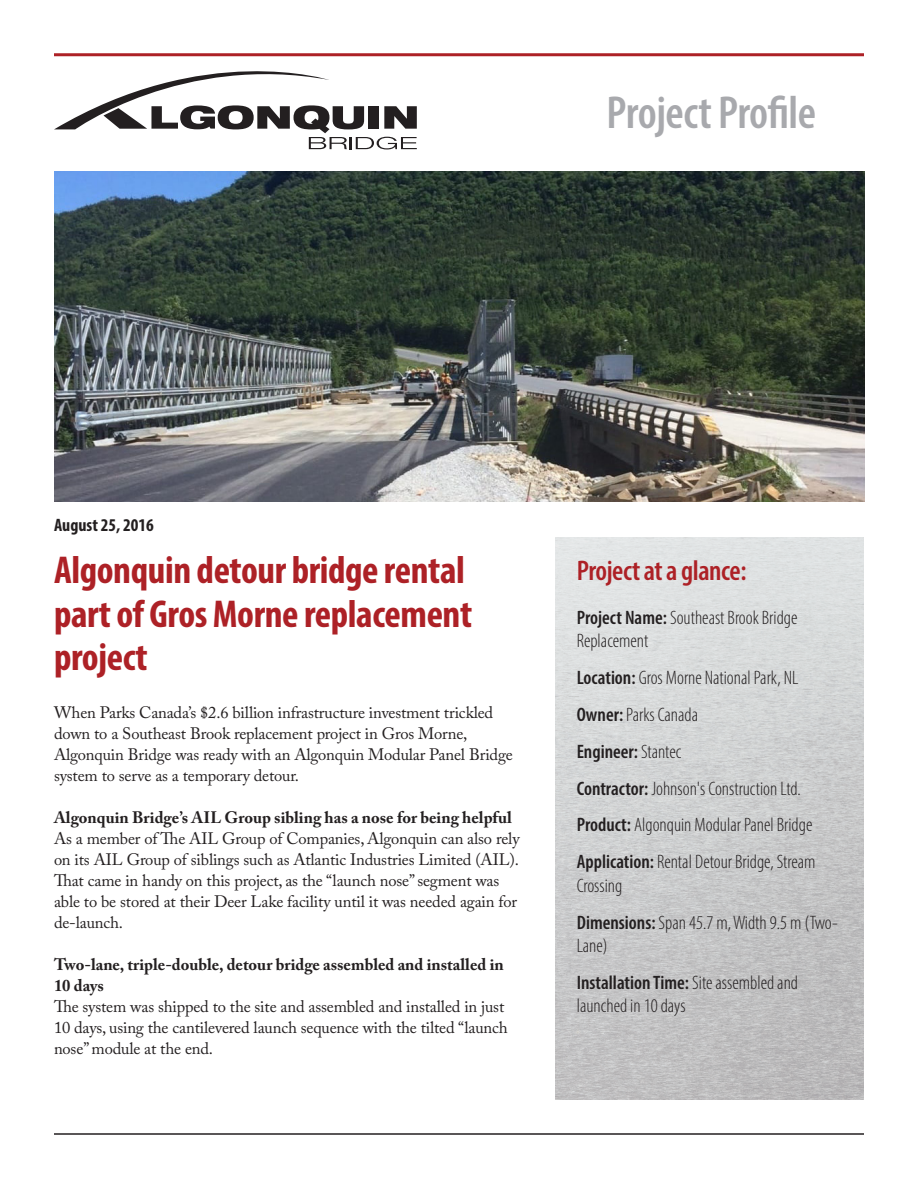
<style>
.page{position:relative;width:918px;height:1188px;background:#fff}
.page>*{position:absolute;margin:0;border:0;box-sizing:border-box;transform-origin:0 0}
.Profile{font:600 condensed 46.5px "Myriad Pro";letter-spacing:-.01em;color:#a8a9ad}
.Head{font:700 condensed 39px/43.5px "Myriad Pro";letter-spacing:-.01em;color:#ad2126}
.Header_Red_2{font:600 condensed 28.5px "Myriad Pro";letter-spacing:-.015em;color:#ad2126}
.Project_details{font:300 condensed 19.5px/23.4px "Myriad Pro";color:#231f20}
.Project_details-2{font:600 condensed 19.5px "Myriad Pro";color:#231f20}
.Date{font:700 condensed 18px "Myriad Pro";color:#231f20}
.copy{font:16.5px/21px "Adobe Caslon Pro";letter-spacing:-.01em;color:#231f20}
.Sub_2{font:700 16.5px/21px "Adobe Caslon Pro";color:#231f20}
.s1{font-weight:600}
.s2{font-weight:300}
</style>
<div class="page">
<img style="left:555px;top:538px;width:309px;height:561px">
<hr style="left:54px;top:1133px;width:810px;height:2px;background:#231f20">
<hr style="left:54px;top:53px;width:810px;height:3px;background:#ad2126">
<img style="left:54px;top:172px;width:810px;height:329px">
<svg style="left:54px;top:71px;width:363px;height:78px"></svg>
<p class="Profile" style="left:607px;top:84px;width:211px">Project Profile</p>
<p class="Date" style="left:54px;top:514px;width:101px">August 25, 2016</p>
<p class="Head" style="left:54px;top:548px;width:420px">Algonquin detour bridge rental part of Gros Morne replacement project</p>
<p class="Header_Red_2" style="left:577px;top:553px;width:171px">Project at a glance:</p>
<p class="Project_details" style="left:577px;top:605px;width:222px"><span class="s1">Project Name:</span> Southeast Brook Bridge<br>Replacement</p>
<p class="Project_details" style="left:577px;top:666px;width:223px"><span class="s1">Location:</span> Gros Morne National Park, NL</p>
<p class="Project_details" style="left:577px;top:702px;width:123px"><span class="s1">Owner:</span> Parks Canada</p>
<p class="Project_details-2" style="left:577px;top:739px;width:106px">Engineer: <span class="s2">Stantec</span></p>
<p class="Project_details" style="left:577px;top:776px;width:226px"><span class="s1">Contractor:</span> Johnson's Construction Ltd.</p>
<p class="Project_details" style="left:577px;top:813px;width:237px"><span class="s1">Product:</span> Algonquin Modular Panel Bridge</p>
<p class="Project_details" style="left:577px;top:850px;width:240px"><span class="s1">Application:</span> Rental Detour Bridge, Stream<br>Crossing</p>
<p class="Project_details" style="left:577px;top:910px;width:263px"><span class="s1">Dimensions:</span> Span 45.7 m, Width 9.5 m (Two-<br>Lane)</p>
<p class="Project_details" style="left:577px;top:971px;width:223px"><span class="s1">Installation Time:</span> Site assembled and launched in 10 days</p>
<p class="copy" style="left:54px;top:702px;width:460px">When Parks Canada’s $2.6 billion infrastructure investment trickled down to a Southeast Brook replacement project in Gros Morne, Algonquin Bridge was ready with an Algonquin Modular Panel Bridge system to serve as a temporary detour.</p>
<p class="Sub_2" style="left:54px;top:807px;width:459px">Algonquin Bridge’s AIL Group sibling has a nose for being helpful</p>
<p class="copy" style="left:54px;top:828px;width:467px">As a member of The AIL Group of Companies, Algonquin can also rely on its AIL Group of siblings such as Atlantic Industries Limited (AIL).<br>That came in handy on this project, as the “launch nose” segment was able to be stored at their Deer Lake facility until it was needed again for de-launch.</p>
<p class="Sub_2" style="left:54px;top:954px;width:451px">Two-lane, triple-double, detour bridge assembled and installed in<br>10 days</p>
<p class="copy" style="left:54px;top:996px;width:455px">The system was shipped to the site and assembled and installed in just<br>10 days, using the cantilevered launch sequence with the tilted “launch nose” module at the end.</p>
</div>
